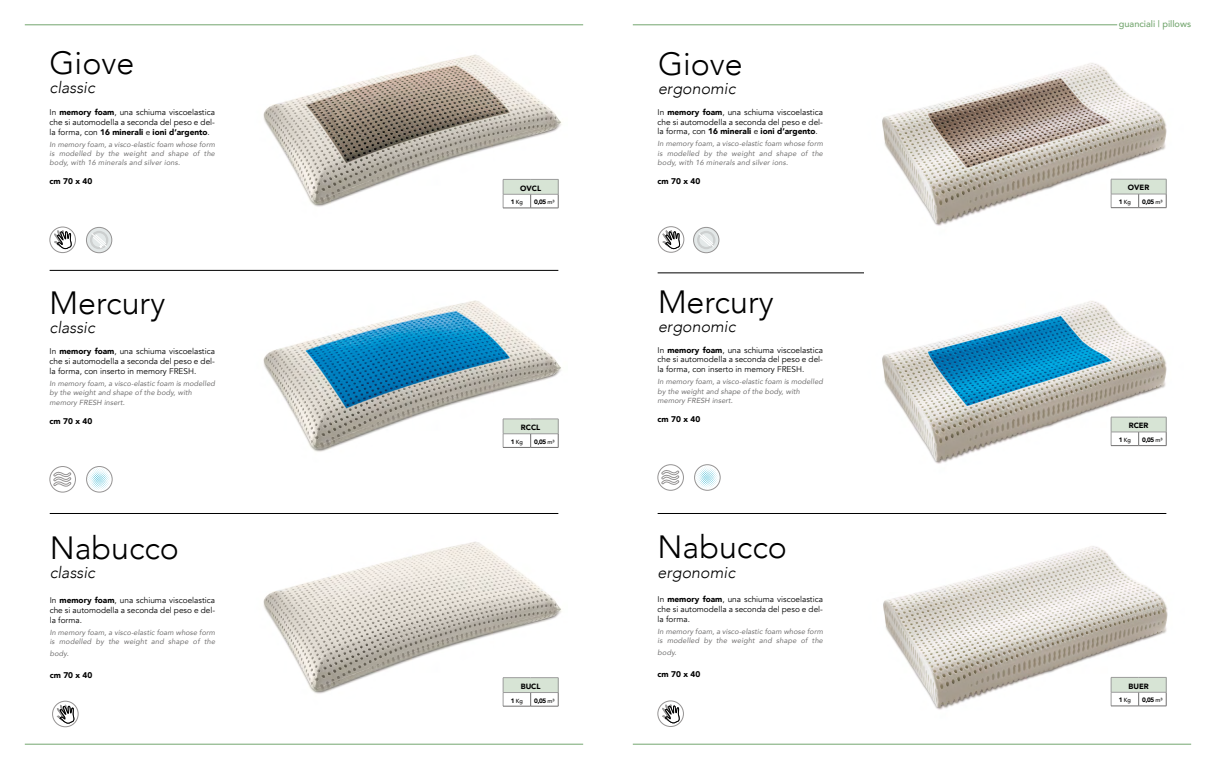
<style>
.page{position:relative;width:1216px;height:769px;background:#fff}
.page>*{position:absolute;margin:0;border:0;box-sizing:border-box;transform-origin:0 0}
.t1{font:300 32.2px "Avenir";color:#000}
.t2{font:italic 300 16.1px "Avenir";color:#000}
.t3{font:500 9.19px "Avenir";color:#74a66f}
.t4{font:8.22px/9.9px "Avenir";color:#000;text-align:justify}
.t5{font:900 8.22px "Avenir";color:#000}
.t6{font:900 7.61px "Avenir";color:#000}
.t7{font:italic 7.35px/9.2px "Avenir";letter-spacing:.01em;color:#706f6f}
.t8{font:900 6.39px "Avenir";letter-spacing:-.06em;color:#000}
.t9{font:500 5.86px "Avenir";color:#000;scale:.95 1}
.s1{font-weight:900}
.s2{font-weight:900;font-size:6.39px}
.s3{font-weight:500;font-size:5.86px}
</style>
<div class="page">
<hr style="left:25px;top:744px;width:558px;height:1px;background:#74a66f">
<img style="left:263px;top:513px;width:299px;height:193px">
<img style="left:263px;top:270px;width:298px;height:182px">
<img style="left:250px;top:25px;width:317px;height:183px">
<hr style="left:50px;top:270px;width:508px;height:1px;background:#000">
<hr style="left:50px;top:513px;width:508px;height:1px;background:#000">
<svg style="left:503px;top:179px;width:56px;height:30px"></svg>
<svg style="left:503px;top:677px;width:56px;height:30px"></svg>
<div style="left:50px;top:227px;width:26px;height:26px;border:1px solid #959393;border-radius:50%"></div>
<div style="left:52px;top:701px;width:26px;height:26px;border:1px solid #959393;border-radius:50%"></div>
<svg style="left:57px;top:700px;width:17px;height:24px"></svg>
<svg style="left:54px;top:226px;width:18px;height:23px"></svg>
<hr style="left:25px;top:24px;width:558px;height:1px;background:#74a66f">
<svg style="left:503px;top:419px;width:56px;height:29px"></svg>
<div style="left:50px;top:466px;width:26px;height:26px;border:1px solid #959393;border-radius:50%"></div>
<div style="left:86px;top:466px;width:26px;height:26px;border:1px solid #959393;border-radius:50%"></div>
<svg style="left:53px;top:470px;width:18px;height:17px"></svg>
<svg style="left:87px;top:467px;width:24px;height:24px"></svg>
<svg style="left:86px;top:227px;width:26px;height:26px"></svg>
<div style="left:86px;top:227px;width:26px;height:26px;border:1px solid #959393;border-radius:50%"></div>
<svg style="left:90px;top:231px;width:18px;height:18px"></svg>
<div style="left:658px;top:226px;width:26px;height:26px;border:1px solid #959393;border-radius:50%"></div>
<svg style="left:662px;top:226px;width:18px;height:23px"></svg>
<img style="left:882px;top:63px;width:285px;height:163px">
<hr style="left:632px;top:24px;width:485px;height:1px;background:#74a66f">
<hr style="left:632px;top:744px;width:559px;height:1px;background:#74a66f">
<img style="left:883px;top:513px;width:285px;height:197px">
<hr style="left:657px;top:273px;width:509px;height:1px;background:#000">
<hr style="left:657px;top:513px;width:509px;height:1px;background:#000">
<svg style="left:1110px;top:179px;width:56px;height:29px"></svg>
<svg style="left:1110px;top:677px;width:56px;height:30px"></svg>
<div style="left:657px;top:701px;width:26px;height:26px;border:1px solid #959393;border-radius:50%"></div>
<svg style="left:662px;top:700px;width:17px;height:24px"></svg>
<img style="left:864px;top:273px;width:303px;height:191px">
<svg style="left:1110px;top:417px;width:56px;height:29px"></svg>
<div style="left:657px;top:464px;width:26px;height:26px;border:1px solid #959393;border-radius:50%"></div>
<div style="left:694px;top:464px;width:26px;height:26px;border:1px solid #959393;border-radius:50%"></div>
<svg style="left:661px;top:468px;width:18px;height:17px"></svg>
<svg style="left:695px;top:466px;width:24px;height:23px"></svg>
<svg style="left:693px;top:227px;width:26px;height:26px"></svg>
<div style="left:693px;top:227px;width:26px;height:26px;border:1px solid #959393;border-radius:50%"></div>
<svg style="left:697px;top:231px;width:18px;height:18px"></svg>
<h1 class="t1" style="left:50px;top:44px;width:86px">Giove</h1>
<h2 class="t2" style="left:50px;top:78px;width:47px">classic</h2>
<p class="t4" style="left:50px;top:107px;width:167px">In <span class="s1">memory foam</span>, una schiuma viscoelastica che si automodella a seconda del peso e del&shy;la forma, con <span class="s1">16 minerali</span> e <span class="s1">ioni d’argento</span>.</p>
<p class="t7" style="left:50px;top:139px;width:167px;text-align:justify">In memory foam, a visco-elastic foam whose form is modelled by the weight and shape of the body, with 16 minerals and silver ions.</p>
<p class="t5" style="left:50px;top:174px;width:44px">cm 70 x 40</p>
<h1 class="t1" style="left:50px;top:283px;width:117px">Mercury</h1>
<h2 class="t2" style="left:50px;top:318px;width:47px">classic</h2>
<p class="t4" style="left:50px;top:347px;width:167px">In <span class="s1">memory foam</span>, una schiuma viscoelastica che si automodella a seconda del peso e del&shy;la forma, con inserto in memory FRESH.</p>
<p class="t7" style="left:50px;top:379px;width:167px">In memory foam, a visco-elastic foam is modelled by the weight and shape of the body, with memory FRESH insert.</p>
<p class="t5" style="left:50px;top:414px;width:44px">cm 70 x 40</p>
<h1 class="t1" style="left:50px;top:528px;width:131px">Nabucco</h1>
<h2 class="t2" style="left:50px;top:563px;width:47px">classic</h2>
<p class="t4" style="left:50px;top:595px;width:167px">In <span class="s1">memory foam</span>, una schiuma viscoelastica che si automodella a seconda del peso e del&shy;la forma.</p>
<p class="t7" style="left:50px;top:627px;width:167px">In memory foam, a visco-elastic foam whose form is modelled by the weight and shape of the</p>
<p class="t7" style="left:50px;top:648px;width:20px">body.</p>
<p class="t5" style="left:50px;top:668px;width:44px">cm 70 x 40</p>
<p class="t3" style="left:1118px;top:16px;width:74px">guanciali | pillows</p>
<h1 class="t1" style="left:658px;top:45px;width:86px">Giove</h1>
<h2 class="t2" style="left:658px;top:79px;width:79px">ergonomic</h2>
<p class="t6" style="left:520px;top:181px;width:22px">OVCL</p>
<p class="t9" style="left:511px;top:197px;width:14px"><span class="s2">1</span> Kg</p>
<p class="t8" style="left:534px;top:197px;width:22px">0,05 <span class="s3">m³</span></p>
<p class="t4" style="left:657px;top:107px;width:167px">In <span class="s1">memory foam</span>, una schiuma viscoelastica che si automodella a seconda del peso e del&shy;la forma, con <span class="s1">16 minerali</span> e <span class="s1">ioni d’argento</span>.</p>
<p class="t7" style="left:657px;top:139px;width:167px;text-align:justify">In memory foam, a visco-elastic foam whose form is modelled by the weight and shape of the body, with 16 minerals and silver ions.</p>
<p class="t5" style="left:657px;top:174px;width:44px">cm 70 x 40</p>
<p class="t6" style="left:1127px;top:181px;width:23px">OVER</p>
<p class="t9" style="left:1118px;top:197px;width:14px"><span class="s2">1</span> Kg</p>
<p class="t8" style="left:1142px;top:196px;width:22px">0,05 <span class="s3">m³</span></p>
<p class="t6" style="left:521px;top:421px;width:21px">RCCL</p>
<p class="t9" style="left:511px;top:437px;width:14px"><span class="s2">1</span> Kg</p>
<p class="t8" style="left:534px;top:436px;width:22px">0,05 <span class="s3">m³</span></p>
<h1 class="t1" style="left:658px;top:283px;width:117px">Mercury</h1>
<h2 class="t2" style="left:658px;top:317px;width:79px">ergonomic</h2>
<p class="t4" style="left:657px;top:345px;width:167px">In <span class="s1">memory foam</span>, una schiuma viscoelastica che si automodella a seconda del peso e del&shy;la forma, con inserto in memory FRESH.</p>
<p class="t7" style="left:657px;top:377px;width:167px">In memory foam, a visco-elastic foam is modelled by the weight and shape of the body, with memory FRESH insert.</p>
<p class="t5" style="left:657px;top:412px;width:44px">cm 70 x 40</p>
<p class="t6" style="left:1128px;top:419px;width:21px">RCER</p>
<p class="t9" style="left:1118px;top:435px;width:14px"><span class="s2">1</span> Kg</p>
<p class="t8" style="left:1142px;top:434px;width:22px">0,05 <span class="s3">m³</span></p>
<h1 class="t1" style="left:657px;top:528px;width:131px">Nabucco</h1>
<h2 class="t2" style="left:657px;top:563px;width:79px">ergonomic</h2>
<p class="t4" style="left:657px;top:595px;width:167px">In <span class="s1">memory foam</span>, una schiuma viscoelastica che si automodella a seconda del peso e del&shy;la forma.</p>
<p class="t7" style="left:657px;top:627px;width:167px">In memory foam, a visco-elastic foam whose form is modelled by the weight and shape of the</p>
<p class="t7" style="left:657px;top:648px;width:20px">body.</p>
<p class="t5" style="left:657px;top:667px;width:44px">cm 70 x 40</p>
<p class="t6" style="left:520px;top:680px;width:21px">BUCL</p>
<p class="t9" style="left:511px;top:695px;width:14px"><span class="s2">1</span> Kg</p>
<p class="t8" style="left:534px;top:695px;width:22px">0,05 <span class="s3">m³</span></p>
<p class="t6" style="left:1128px;top:679px;width:22px">BUER</p>
<p class="t9" style="left:1118px;top:695px;width:14px"><span class="s2">1</span> Kg</p>
<p class="t8" style="left:1142px;top:694px;width:22px">0,05 <span class="s3">m³</span></p>
</div>
